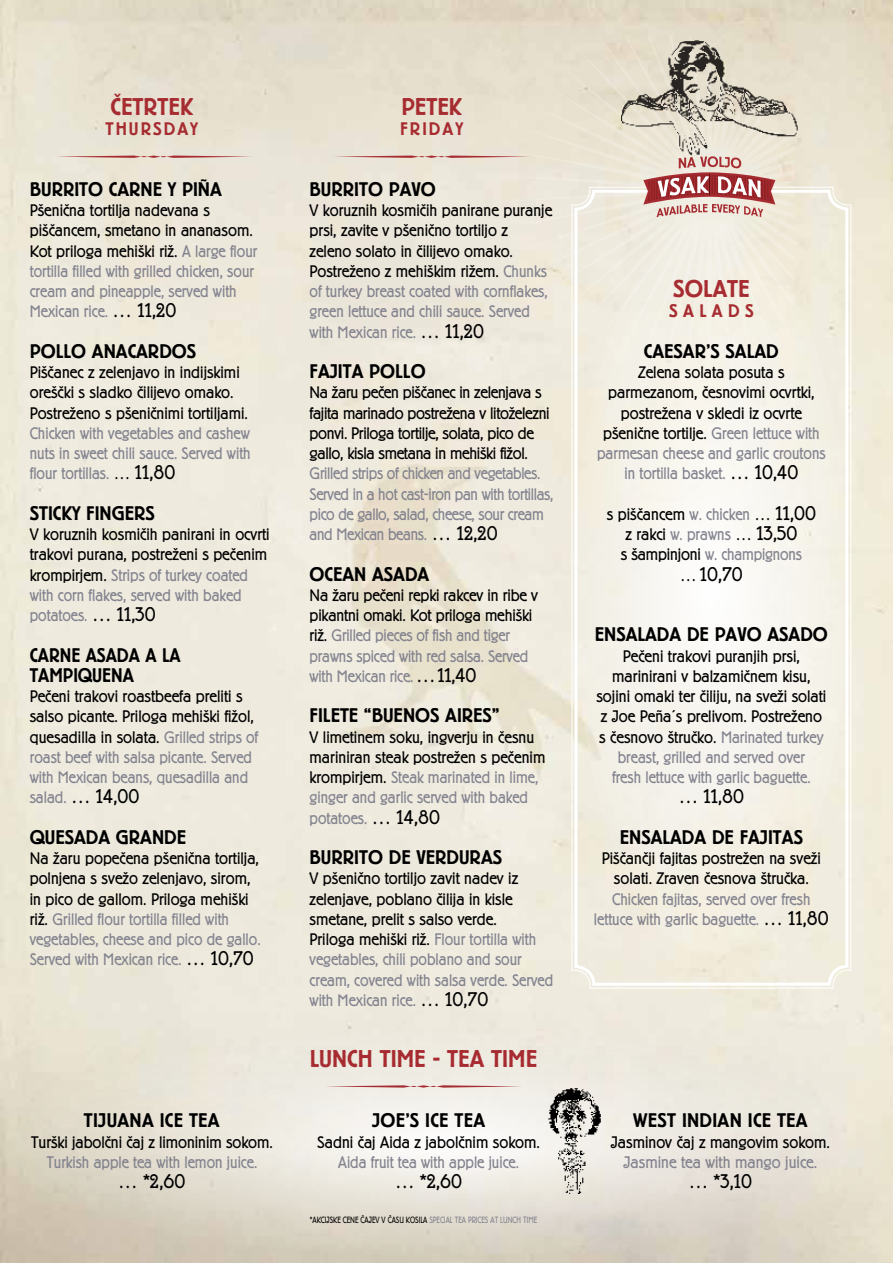
<style>
.page{position:relative;width:893px;height:1263px;background:#fff}
.page>*{position:absolute;margin:0;border:0;box-sizing:border-box;transform-origin:0 0}
.t1{font:500 24px "Berliner Grotesk";color:#a72c31}
.t2{font:500 19.5px "Berliner Grotesk";color:#000}
.t3{font:300 19.5px "Berliner Grotesk";color:#000}
.t4{font:500 19.5px/20.2px "Berliner Grotesk";color:#000;scale:.95 1}
.t5{font:500 18px "Berliner Grotesk";letter-spacing:.11em;color:#a72c31}
.t6{font:300 16.5px/20.2px "Berliner Grotesk";color:#000}
.t7{font:300 16.5px/20.2px "Berliner Grotesk";color:#83838f;scale:.95 1}
.t8{font:300 16.5px/20.2px "Berliner Grotesk";letter-spacing:-.02em;color:#000}
.t9{font:300 16.5px/20.2px "Berliner Grotesk";letter-spacing:-.02em;color:#83838f;scale:.95 1}
.t10{font:300 16.5px "Berliner Grotesk";color:#83838f}
.t11{font:300 9px "Berliner Grotesk";color:#000;scale:.84 1}
.s1{color:#000}
.s2{font-size:19.5px;color:#000}
.s3{color:#83838f}
.s4{font-size:19.5px}
.s5{font-size:16.5px}
</style>
<div class="page">
<img style="left:500px;top:35px;width:200px;height:361px">
<svg style="left:571px;top:186px;width:281px;height:803px"></svg>
<div style="left:574px;top:190px;width:274px;height:796px;border:3px solid #fff;border-radius:18px"></div>
<svg style="left:643px;top:159px;width:132px;height:58px"></svg>
<img style="left:621px;top:41px;width:181px;height:118px">
<svg style="left:55px;top:156px;width:198px;height:2px"></svg>
<svg style="left:333px;top:156px;width:197px;height:2px"></svg>
<svg style="left:0;top:1029px;width:893px;height:227px;fill:#eae6db"></svg>
<img style="left:546px;top:1086px;width:57px;height:108px">
<svg style="left:325px;top:1085px;width:197px;height:3px"></svg>
<svg style="left:574px;top:220px;width:275px;height:735px;fill:#f5f2e9"></svg>
<h1 class="t1" style="left:111px;top:93px;width:84px">ČETRTEK</h1>
<p class="t5" style="left:105px;top:119px;width:94px">THURSDAY</p>
<p class="t2" style="left:30px;top:178px;width:194px">BURRITO CARNE Y PIÑA</p>
<p class="t7" style="left:30px;top:200px;width:241px"><span class="s1">Pšenična tortilja nadevana s piščancem, smetano in ananasom.<br>Kot priloga mehiški riž.</span> A large flour tortilla filled with grilled chicken, sour cream and pineapple, served with Mexican rice. <span class="s2">… 11,20</span></p>
<p class="t2" style="left:30px;top:340px;width:168px">POLLO ANACARDOS</p>
<p class="t6" style="left:30px;top:362px;width:220px">Piščanec z zelenjavo in indijskimi oreščki s sladko čilijevo omako.<br>Postreženo s pšeničnimi tortiljami.</p>
<p class="t7" style="left:30px;top:423px;width:234px;text-align:justify">Chicken with vegetables and cashew nuts in sweet chili sauce. Served with flour tortillas. <span class="s1">…</span> <span class="s2">11,80</span></p>
<p class="t2" style="left:30px;top:502px;width:127px">STICKY FINGERS</p>
<p class="t6" style="left:30px;top:524px;width:241px">V koruznih kosmičih panirani in ocvrti trakovi purana, postreženi s pečenim krompirjem. <span class="s3">Strips of turkey coated with corn flakes, served with baked potatoes.</span> <span class="s4">… 11,30</span></p>
<p class="t4" style="left:30px;top:645px;width:160px">CARNE ASADA A LA<br>TAMPIQUENA</p>
<p class="t6" style="left:30px;top:686px;width:230px">Pečeni trakovi roastbeefa preliti s salso picante. Priloga mehiški fižol, quesadilla in solata. <span class="s3">Grilled strips of roast beef with salsa picante. Served with Mexican beans, quesadilla and salad.</span> <span class="s4">… 14,00</span></p>
<p class="t2" style="left:30px;top:826px;width:158px">QUESADA GRANDE</p>
<p class="t6" style="left:30px;top:848px;width:232px">Na žaru popečena pšenična tortilja, polnjena s svežo zelenjavo, sirom, in pico de gallom. Priloga mehiški riž. <span class="s3">Grilled flour tortilla filled with vegetables, cheese and pico de gallo.<br>Served with Mexican rice.</span> <span class="s4">… 10,70</span></p>
<p class="t2" style="left:84px;top:1110px;width:137px">TIJUANA ICE TEA</p>
<p class="t6" style="left:31px;top:1132px;width:244px">Turški jabolčni čaj z limoninim sokom.</p>
<p class="t7" style="left:46px;top:1152px;width:224px">Turkish apple tea with lemon juice.</p>
<p class="t3" style="left:118px;top:1170px;width:69px">… *2,60</p>
<h1 class="t1" style="left:401px;top:93px;width:62px">PETEK</h1>
<p class="t5" style="left:400px;top:119px;width:65px">FRIDAY</p>
<p class="t2" style="left:310px;top:178px;width:128px">BURRITO PAVO</p>
<p class="t6" style="left:310px;top:200px;width:244px">V koruznih kosmičih panirane puranje prsi, zavite v pšenično tortiljo z zeleno solato in čilijevo omako.<br>Postreženo z mehiškim rižem. <span class="s3">Chunks of turkey breast coated with cornflakes, green lettuce and chili sauce. Served with Mexican rice.</span> <span class="s4">… 11,20</span></p>
<p class="t2" style="left:310px;top:361px;width:118px">FAJITA POLLO</p>
<p class="t8" style="left:310px;top:383px;width:242px">Na žaru pečen piščanec in zelenjava s fajita marinado postrežena v litoželezni ponvi. Priloga tortilje, solata, pico de gallo, kisla smetana in mehiški fižol.</p>
<p class="t9" style="left:310px;top:464px;width:258px">Grilled strips of chicken and vegetables.<br>Served in a hot cast-iron pan with tortillas, pico de gallo, salad, cheese, sour cream and Mexican beans. <span class="s2">… 12,20</span></p>
<p class="t2" style="left:310px;top:563px;width:121px">OCEAN ASADA</p>
<p class="t7" style="left:310px;top:585px;width:242px"><span class="s1">Na žaru pečeni repki rakcev in ribe v pikantni omaki. Kot priloga mehiški riž.</span> Grilled pieces of fish and tiger prawns spiced with red salsa. Served with Mexican rice. <span class="s2">…11,40</span></p>
<p class="t2" style="left:310px;top:705px;width:192px">FILETE “BUENOS AIRES”</p>
<p class="t6" style="left:310px;top:727px;width:237px">V limetinem soku, ingverju in česnu mariniran steak postrežen s pečenim krompirjem. <span class="s3">Steak marinated in lime, ginger and garlic served with baked potatoes.</span> <span class="s4">… 14,80</span></p>
<p class="t2" style="left:310px;top:847px;width:194px">BURRITO DE VERDURAS</p>
<p class="t6" style="left:310px;top:869px;width:245px">V pšenično tortiljo zavit nadev iz zelenjave, poblano čilija in kisle smetane, prelit s salso verde.<br>Priloga mehiški riž. <span class="s3">Flour tortilla with vegetables, chili poblano and sour cream, covered with salsa verde. Served with Mexican rice.</span> <span class="s4">… 10,70</span></p>
<h1 class="t1" style="left:310px;top:1045px;width:229px">LUNCH TIME - TEA TIME</h1>
<p class="t2" style="left:372px;top:1110px;width:114px">JOE’S ICE TEA</p>
<p class="t6" style="left:317px;top:1132px;width:224px">Sadni čaj Aida z jabolčnim sokom.</p>
<p class="t7" style="left:338px;top:1152px;width:192px">Aida fruit tea with apple juice.</p>
<p class="t3" style="left:395px;top:1170px;width:69px">… *2,60</p>
<p class="t11" style="left:310px;top:1214px;width:272px">*AKCIJSKE CENE ČAJEV V ČASU KOSILA <span class="s3">SPECIAL TEA PRICES AT LUNCH TIME</span></p>
<h1 class="t1" style="left:673px;top:276px;width:78px">SOLATE</h1>
<p class="t5" style="left:669px;top:301px;width:86px">SALADS</p>
<p class="t2" style="left:644px;top:340px;width:136px">CAESAR’S SALAD</p>
<p class="t6" style="left:597px;top:362px;width:230px;text-align:center">Zelena solata posuta s parmezanom, česnovimi ocvrtki, postrežena v skledi iz ocvrte pšenične tortilje. <span class="s3">Green lettuce with parmesan cheese and garlic croutons in tortilla basket.</span> <span class="s4">… 10,40</span></p>
<p class="t7" style="left:607px;top:504px;width:222px;text-align:center"><span class="s1">s piščancem</span> w. chicken <span class="s1">…</span> <span class="s2">11,00 </span><span class="s1">z rakci</span> w. prawns <span class="s1">…</span> <span class="s2">13,50<br></span><span class="s1">s šampinjoni</span> w. champignons</p>
<p class="t3" style="left:680px;top:563px;width:64px"><span class="s5">…</span> 10,70</p>
<p class="t2" style="left:595px;top:624px;width:235px">ENSALADA DE PAVO ASADO</p>
<p class="t6" style="left:596px;top:646px;width:231px;text-align:center">Pečeni trakovi puranjih prsi, marinirani v balzamičnem kisu, sojini omaki ter čiliju, na sveži solati z Joe Peña´s prelivom. Postreženo s česnovo štručko. <span class="s3">Marinated turkey breast, grilled and served over<br>fresh lettuce with garlic baguette.</span></p>
<p class="t3" style="left:679px;top:785px;width:67px">… 11,80</p>
<p class="t2" style="left:620px;top:826px;width:185px">ENSALADA DE FAJITAS</p>
<p class="t6" style="left:602px;top:848px;width:220px;text-align:center">Piščančji fajitas postrežen na sveži solati. Zraven česnova štručka.</p>
<p class="t7" style="left:594px;top:889px;width:249px;text-align:center">Chicken fajitas, served over fresh lettuce with garlic baguette. <span class="s2">… 11,80</span></p>
<p class="t2" style="left:633px;top:1110px;width:176px">WEST INDIAN ICE TEA</p>
<p class="t6" style="left:611px;top:1132px;width:221px">Jasminov čaj z mangovim sokom.</p>
<p class="t10" style="left:623px;top:1153px;width:195px">Jasmine tea with mango juice.</p>
<p class="t3" style="left:689px;top:1170px;width:65px">… *3,10</p>
</div>
